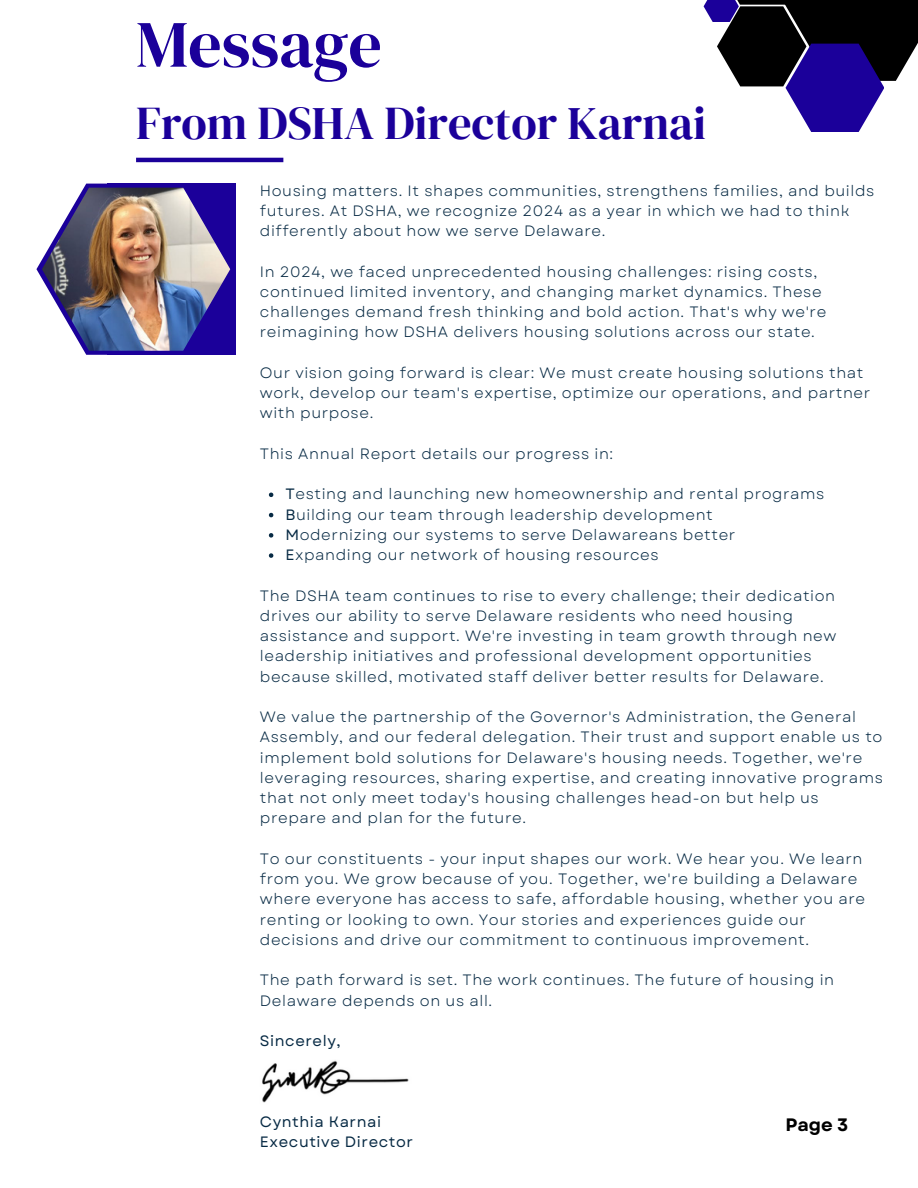
<style>
.page{position:relative;width:918px;height:1188px;background:#fff}
.page>*{position:absolute;margin:0;border:0;box-sizing:border-box;transform-origin:0 0}
.t1{font:66px "DM Serif Display";color:#1b009a}
.t2{font:46.5px "DM Serif Display";color:#1b009a}
.t3{font:700 18px "Garet";color:#000}
.t4{font:15px/20.2px "Garet";letter-spacing:.04em;color:#072a44}
.t5{font:15px "Garet";letter-spacing:.04em;color:#072a44}
.s1{font-style:inherit}
</style>
<div class="page">
<svg style="left:36px;top:184px;width:200px;height:171px"></svg>
<img style="left:42px;top:188px;width:188px;height:163px">
<svg style="left:269px;top:493px;width:4px;height:4px"></svg>
<svg style="left:269px;top:513px;width:4px;height:4px"></svg>
<svg style="left:269px;top:533px;width:4px;height:5px"></svg>
<svg style="left:269px;top:553px;width:4px;height:5px"></svg>
<div style="left:768px;top:0;width:150px;height:81px;background:#000"></div>
<svg style="left:704px;top:0;width:180px;height:132px"></svg>
<svg style="left:714px;top:0;width:107px;height:5px"></svg>
<hr style="left:136px;top:158px;width:147px;height:4px;background:#1b009a">
<img style="left:262px;top:1060px;width:147px;height:43px">
<p class="t1" style="left:136px;top:-2px;width:247px">Message</p>
<p class="t2" style="left:136px;top:91px;width:572px">From DSHA Director Karnai</p>
<p class="t4" style="left:260px;top:180px;width:616px">Housing matters. It shapes communities, strengthens families, and builds futures. At DSHA, we recognize 2024 as a year in which we had to think differently about how we serve Delaware.</p>
<p class="t4" style="left:260px;top:261px;width:568px">In 2024, we faced unprecedented housing challenges: rising costs, continued limited inventory, and changing market dynamics. These challenges demand fresh thinking and bold action. That's why we're reimagining how DSHA delivers housing solutions across our state.</p>
<p class="t4" style="left:260px;top:363px;width:612px">Our vision going forward is clear: We must create housing solutions that work, develop our team's expertise, optimize our operations, and partner with purpose.</p>
<p class="t4" style="left:260px;top:444px;width:355px">This Annual Report details our progress in:</p>
<p class="t4" style="left:285px;top:484px;width:541px"><span class="s1">T</span>esting and launching new homeownership and rental programs</p>
<p class="t4" style="left:285px;top:504px;width:429px"><span class="s1">B</span>uilding our team through leadership development</p>
<p class="t4" style="left:285px;top:525px;width:452px"><span class="s1">M</span>odernizing our systems to serve Delawareans better</p>
<p class="t4" style="left:285px;top:545px;width:375px"><span class="s1">E</span>xpanding our network of housing resources</p>
<p class="t4" style="left:260px;top:585px;width:578px">The DSHA team continues to rise to every challenge; their dedication drives our ability to serve Delaware residents who need housing assistance and support. We're investing in team growth through new leadership initiatives and professional development opportunities because skilled, motivated staff deliver better results for Delaware.</p>
<p class="t4" style="left:260px;top:707px;width:625px">We value the partnership of the Governor's Administration, the General Assembly, and our federal delegation. Their trust and support enable us to implement bold solutions for Delaware's housing needs. Together, we're leveraging resources, sharing expertise, and creating innovative programs that not only meet today's housing challenges head-on but help us prepare and plan for the future.</p>
<p class="t4" style="left:260px;top:849px;width:607px">To our constituents - your input shapes our work. We hear you. We learn from you. We grow because of you. Together, we're building a Delaware where everyone has access to safe, affordable housing, whether you are renting or looking to own. Your stories and experiences guide our decisions and drive our commitment to continuous improvement.</p>
<p class="t4" style="left:260px;top:970px;width:576px">The path forward is set. The work continues. The future of housing in<br>Delaware depends on us all.</p>
<p class="t5" style="left:260px;top:1030px;width:82px">Sincerely,</p>
<p class="t5" style="left:260px;top:1111px;width:123px">Cynthia Karnai</p>
<p class="t5" style="left:260px;top:1131px;width:155px">Executive Director</p>
<p class="t3" style="left:786px;top:1111px;width:64px">Page 3</p>
</div>
